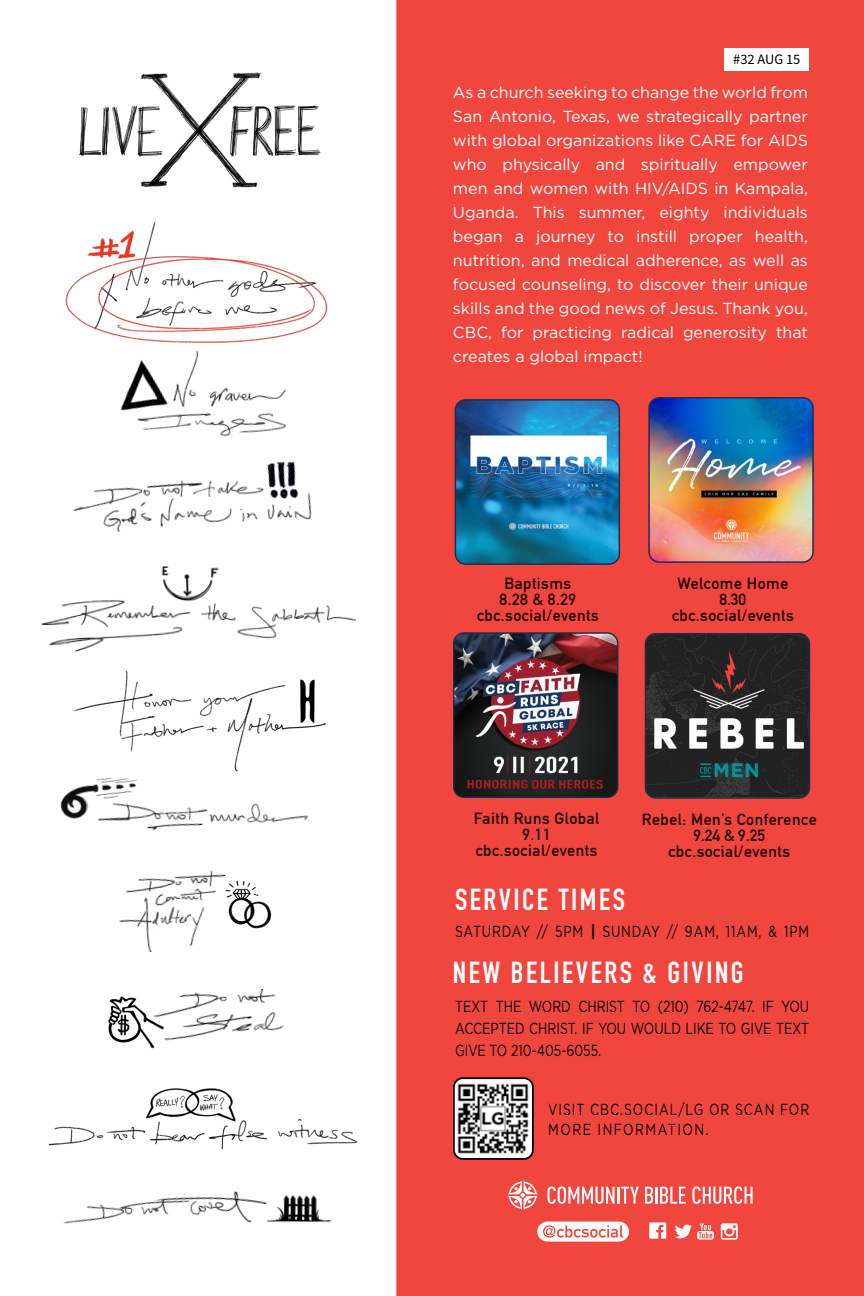
<style>
.page{position:relative;width:864px;height:1296px;background:#fff}
.page>*{position:absolute;margin:0;border:0;box-sizing:border-box;transform-origin:0 0}
.t1{font:700 30px "DIN Condensed";letter-spacing:.085em;color:#fff}
.t2{font:16px/24px "Gotham";color:#fff;text-align:justify}
.t3{font:16px/22px "Gotham";letter-spacing:.035em;color:#000;text-align:justify;scale:.77 1}
.t4{font:700 16px/16px "DIN Alternate";letter-spacing:.03em;color:#1d0000;text-align:center}
.t5{font:16px/20px "Gotham";letter-spacing:.08em;color:#000;scale:.77 1}
.t6{font:700 16px/16px "DIN Alternate";letter-spacing:.03em;color:#1e0000;text-align:center}
.t7{font:16px "Gotham";letter-spacing:.07em;color:#000;scale:.77 1}
.t8{font:700 16px/16px "DIN Alternate";letter-spacing:.03em;color:#1c0000;text-align:center}
.t9{font:14.4px "Source Sans Pro";color:#000}
.s1{font-weight:700;color:#150000}
</style>
<div class="page">
<div style="left:396px;top:0;width:468px;height:1296px;background:#f1463e"></div>
<svg style="left:537px;top:1222px;width:92px;height:20px;background:#fbcfcd"></svg>
<svg style="left:721px;top:1223px;width:17px;height:17px"></svg>
<svg style="left:649px;top:1222px;width:17px;height:17px"></svg>
<svg style="left:675px;top:1223px;width:39px;height:17px"></svg>
<svg style="left:508px;top:1181px;width:30px;height:29px"></svg>
<svg style="left:547px;top:1186px;width:92px;height:18px"></svg>
<svg style="left:645px;top:1187px;width:41px;height:17px"></svg>
<svg style="left:692px;top:1186px;width:61px;height:18px"></svg>
<img style="left:650px;top:399px;width:162px;height:162px">
<div style="left:648px;top:397px;width:166px;height:166px;border:1px solid #1c2d52;border-radius:10px"></div>
<img style="left:456px;top:400px;width:162px;height:164px">
<div style="left:455px;top:399px;width:165px;height:166px;border:1px solid #1c2d52;border-radius:10px"></div>
<img style="left:455px;top:634px;width:163px;height:163px">
<div style="left:453px;top:632px;width:165px;height:166px;border:1px solid #1c2d52;border-radius:10px"></div>
<img style="left:645px;top:634px;width:164px;height:163px">
<div style="left:645px;top:633px;width:165px;height:166px;border:1px solid #1c2d52;border-radius:10px"></div>
<div style="left:725px;top:48px;width:84px;height:22px;background:#fff"></div>
<img style="left:456px;top:1080px;width:75px;height:77px">
<div style="left:453px;top:1077px;width:81px;height:83px;border:2px solid #000;border-radius:9px"></div>
<svg style="left:41px;top:72px;width:317px;height:1152px"></svg>
<p class="t9" style="left:733px;top:50px;width:69px">#32 AUG 15</p>
<p class="t2" style="left:453px;top:80px;width:356px">As a church seeking to change the world from San Antonio, Texas, we strategically partner with global organizations like CARE for AIDS who physically and spiritually empower men and women with HIV/AIDS in Kampala, Uganda. This summer, eighty individuals began a journey to instill proper health, nutrition, and medical adherence, as well as focused counseling, to discover their unique skills and the good news of Jesus. Thank you, CBC, for practicing radical generosity that creates a global impact!</p>
<p class="t8" style="left:477px;top:574px;width:123px">Baptisms<br>8.28 &amp; 8.29 cbc.social/events</p>
<p class="t4" style="left:672px;top:574px;width:123px">Welcome Home<br>8.30 cbc.social/events</p>
<p class="t6" style="left:474px;top:809px;width:127px">Faith Runs Global<br>9.11 cbc.social/events</p>
<p class="t4" style="left:642px;top:810px;width:176px">Rebel: Men’s Conference<br>9.24 &amp; 9.25 cbc.social/events</p>
<h1 class="t1" style="left:455px;top:879px;width:171px">SERVICE TIMES</h1>
<p class="t7" style="left:455px;top:921px;width:462px">SATURDAY // 5PM <span class="s1">|</span> SUNDAY // 9AM, 11AM, &amp; 1PM</p>
<h1 class="t1" style="left:453px;top:952px;width:292px">NEW BELIEVERS &amp; GIVING</h1>
<p class="t3" style="left:455px;top:995px;width:461px">TEXT THE WORD CHRIST TO (210) 762-4747. IF YOU ACCEPTED CHRIST. IF YOU WOULD LIKE TO GIVE TEXT GIVE TO 210-405-6055.</p>
<p class="t5" style="left:548px;top:1099px;width:340px">VISIT CBC.SOCIAL/LG OR SCAN FOR<br>MORE INFORMATION.</p>
</div>
